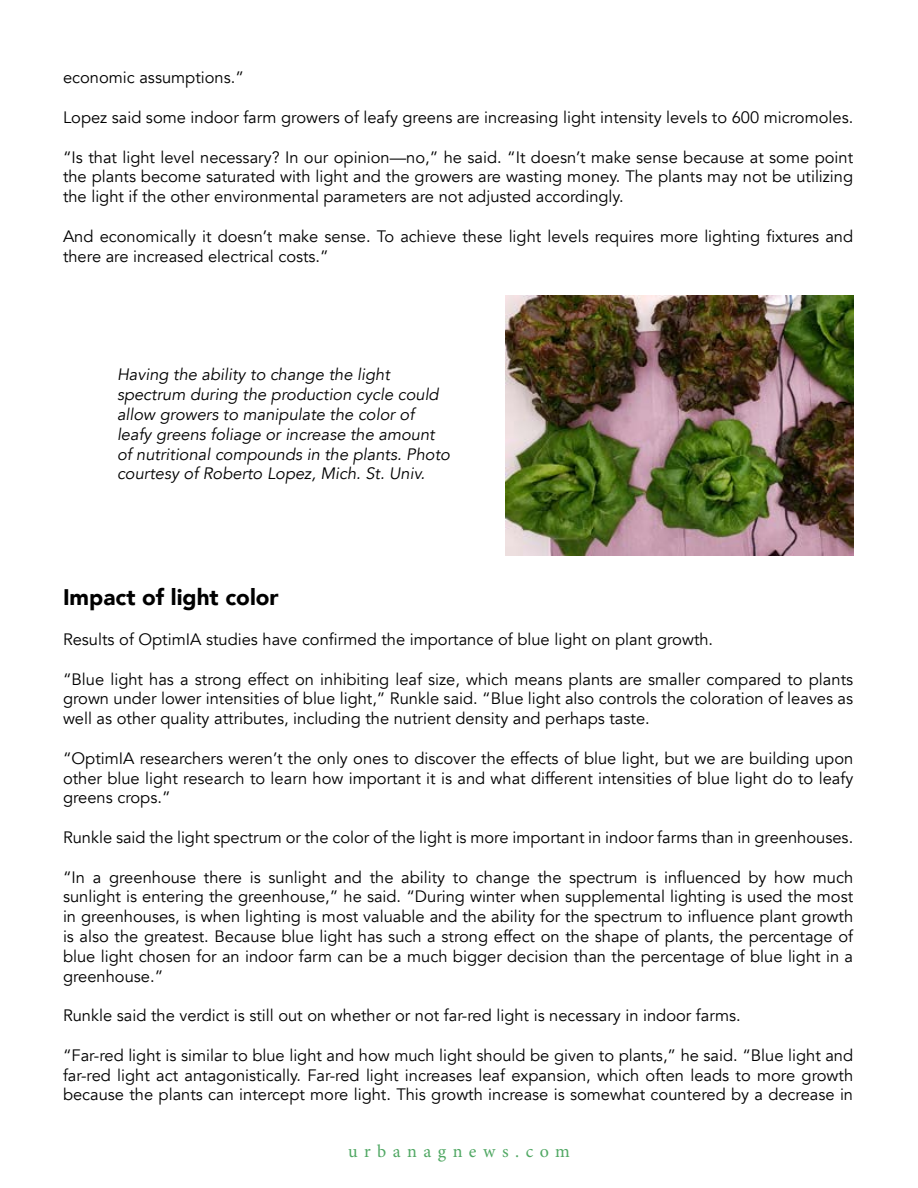
<style>
.page{position:relative;width:918px;height:1188px;background:#fff}
.page>*{position:absolute;margin:0;border:0;box-sizing:border-box;transform-origin:0 0}
.t1{font:900 22.5px "Avenir";color:#000}
.t2{font:18px "Minion Pro";letter-spacing:.36em;color:#51a864}
.t3{font:16.5px/19.8px "Avenir";color:#000;text-align:justify}
.t4{font:italic 16.5px/19.8px "Avenir";color:#000}
</style>
<div class="page">
<img style="left:506px;top:295px;width:347px;height:261px">
<p class="t3" style="left:63px;top:68px;width:182px">economic assumptions.”</p>
<p class="t3" style="left:63px;top:108px;width:792px">Lopez said some indoor farm growers of leafy greens are increasing light intensity levels to 600 micromoles.</p>
<p class="t3" style="left:63px;top:147px;width:792px">“Is that light level necessary? In our opinion—no,” he said. “It doesn’t make sense because at some point the plants become saturated with light and the growers are wasting money. The plants may not be utilizing the light if the other environmental parameters are not adjusted accordingly.</p>
<p class="t3" style="left:63px;top:227px;width:792px">And economically it doesn’t make sense. To achieve these light levels requires more lighting fixtures and there are increased electrical costs.”</p>
<p class="t4" style="left:117px;top:365px;width:335px">Having the ability to change the light spectrum during the production cycle could allow growers to manipulate the color of leafy greens foliage or increase the amount of nutritional compounds in the plants. Photo courtesy of Roberto Lopez, Mich. St. Univ.</p>
<h1 class="t1" style="left:63px;top:578px;width:217px">Impact of light color</h1>
<p class="t3" style="left:63px;top:630px;width:652px">Results of OptimIA studies have confirmed the importance of blue light on plant growth.</p>
<p class="t3" style="left:63px;top:669px;width:792px">“Blue light has a strong effect on inhibiting leaf size, which means plants are smaller compared to plants grown under lower intensities of blue light,” Runkle said. “Blue light also controls the coloration of leaves as well as other quality attributes, including the nutrient density and perhaps taste.</p>
<p class="t3" style="left:63px;top:749px;width:792px">“OptimIA researchers weren’t the only ones to discover the effects of blue light, but we are building upon other blue light research to learn how important it is and what different intensities of blue light do to leafy greens crops.”</p>
<p class="t3" style="left:63px;top:828px;width:792px">Runkle said the light spectrum or the color of the light is more important in indoor farms than in greenhouses.</p>
<p class="t3" style="left:63px;top:867px;width:792px">“In a greenhouse there is sunlight and the ability to change the spectrum is influenced by how much sunlight is entering the greenhouse,” he said. “During winter when supplemental lighting is used the most in greenhouses, is when lighting is most valuable and the ability for the spectrum to influence plant growth is also the greatest. Because blue light has such a strong effect on the shape of plants, the percentage of blue light chosen for an indoor farm can be a much bigger decision than the percentage of blue light in a greenhouse.”</p>
<p class="t3" style="left:63px;top:1006px;width:679px">Runkle said the verdict is still out on whether or not far-red light is necessary in indoor farms.</p>
<p class="t3" style="left:63px;top:1046px;width:792px">“Far-red light is similar to blue light and how much light should be given to plants,” he said. “Blue light and far-red light act antagonistically. Far-red light increases leaf expansion, which often leads to more growth because the plants can intercept more light. This growth increase is somewhat countered by a decrease in</p>
<p class="t2" style="left:348px;top:1139px;width:223px">urbanagnews.com</p>
</div>
